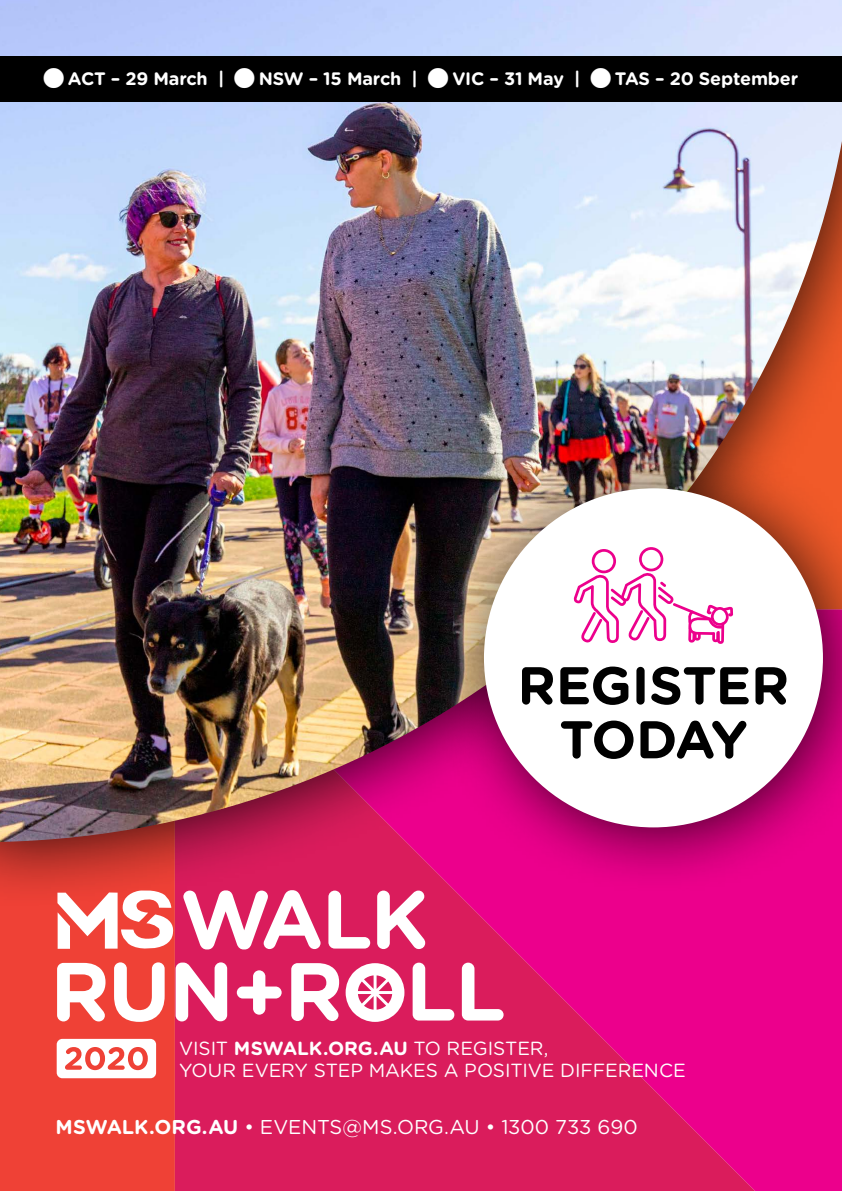
<style>
.page{position:relative;width:842px;height:1191px;background:#fff}
.page>*{position:absolute;margin:0;border:0;box-sizing:border-box;transform-origin:0 0}
.t1{font:700 53px/54px "Gotham Rounded";letter-spacing:-.015em;color:#000;text-align:center}
.t2{font:20px "Gotham Rounded";letter-spacing:-.005em;color:#fff}
.t3{font:19px/22px "Gotham Rounded";letter-spacing:-.01em;color:#fff}
.t4{font:700 18px "Gotham Rounded";letter-spacing:-.01em;color:#fff}
.s1{font-weight:700}
</style>
<div class="page">
<div style="left:0;top:910px;width:175px;height:281px;background:#ef4136"></div>
<svg style="left:175px;top:910px;width:667px;height:281px;background:#e1116f"></svg>
<div style="left:0;top:0;width:842px;height:910px;background:#000;opacity:.75"></div>
<img style="left:0;top:0;width:842px;height:842px">
<div style="left:0;top:57px;width:842px;height:45px;background:#000"></div>
<svg style="left:291px;top:963px;width:48px;height:58px"></svg>
<svg style="left:413px;top:962px;width:41px;height:58px"></svg>
<svg style="left:462px;top:962px;width:42px;height:58px"></svg>
<svg style="left:183px;top:890px;width:138px;height:59px"></svg>
<svg style="left:328px;top:890px;width:42px;height:58px"></svg>
<svg style="left:377px;top:890px;width:48px;height:59px"></svg>
<svg style="left:57px;top:963px;width:49px;height:58px"></svg>
<svg style="left:114px;top:962px;width:51px;height:59px"></svg>
<svg style="left:176px;top:962px;width:51px;height:59px"></svg>
<svg style="left:57px;top:888px;width:120px;height:63px"></svg>
<svg style="left:346px;top:963px;width:58px;height:59px"></svg>
<svg style="left:237px;top:970px;width:45px;height:44px"></svg>
<svg style="left:57px;top:1038px;width:99px;height:40px"></svg>
<div style="left:427px;top:431px;width:415px;height:464px;background:#000;opacity:.75"></div>
<div style="left:484px;top:488px;width:339px;height:339px;background:#fff;border-radius:50%"></div>
<svg style="left:574px;top:547px;width:159px;height:97px"></svg>
<p class="t4" style="left:44px;top:66px;width:756px">■ ACT – 29 March | ■ NSW – 15 March | ■ VIC – 31 May | ■ TAS – 20 September</p>
<h1 class="t1" style="left:517px;top:656px;width:273px">REGISTER<br>TODAY</h1>
<p class="t3" style="left:179px;top:1036px;width:508px">VISIT <span class="s1">MSWALK.ORG.AU</span> TO REGISTER,<br>YOUR EVERY STEP MAKES A POSITIVE DIFFERENCE</p>
<p class="t2" style="left:56px;top:1113px;width:584px"><span class="s1">MSWALK.ORG.AU</span> • EVENTS@MS.ORG.AU • 1300 733 690</p>
</div>
